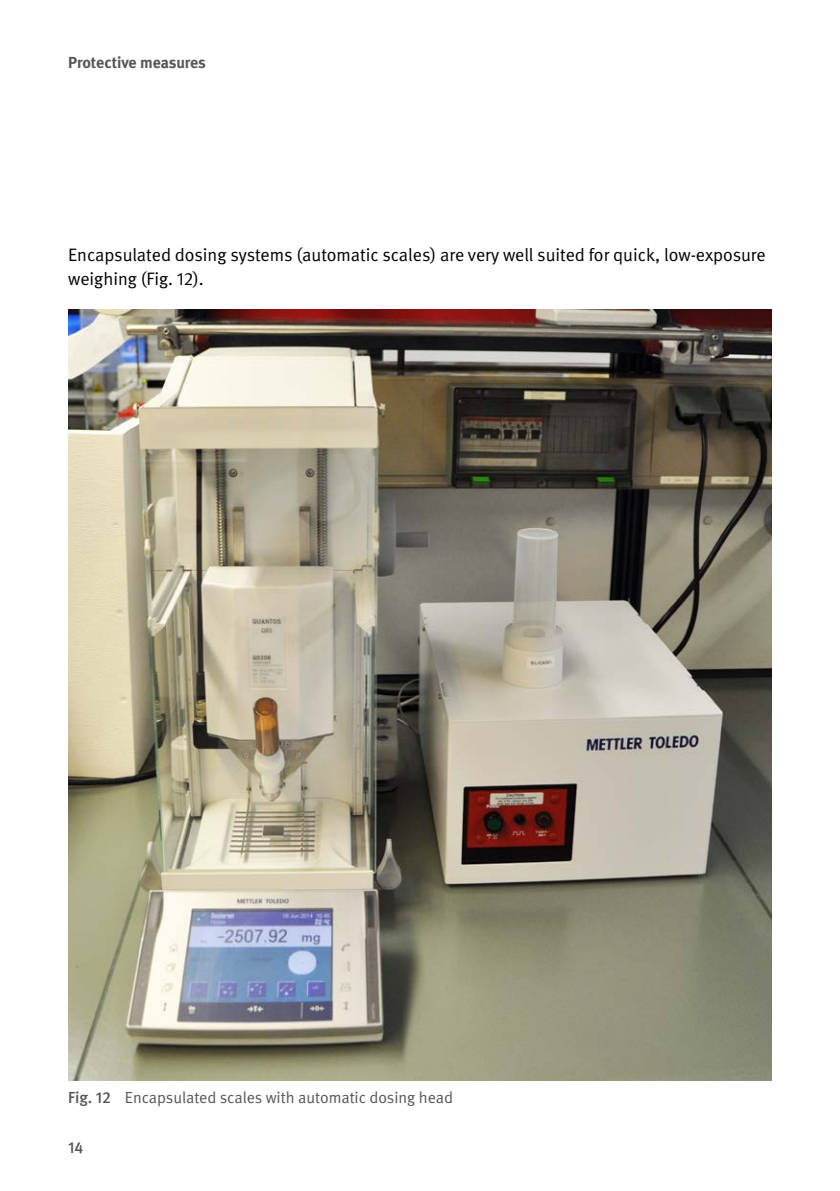
<style>
.page{position:relative;width:840px;height:1191px;background:#fff}
.page>*{position:absolute;margin:0;border:0;box-sizing:border-box;transform-origin:0 0}
.t1{font:18px/24.2px "DGUV Meta";color:#000}
.t2{font:16px "DGUV Meta";color:#565656}
.t3{font:700 16px "DGUV Meta";letter-spacing:-.005em;color:#565656}
.t4{font:500 16px "DGUV Meta";color:#565656}
.s1{font-weight:500}
</style>
<div class="page">
<img style="left:68px;top:309px;width:703px;height:771px">
<p class="t3" style="left:68px;top:53px;width:139px">Protective measures</p>
<p class="t1" style="left:68px;top:243px;width:698px">Encapsulated dosing systems (automatic scales) are very well suited for quick, low-exposure weighing (Fig. 12).</p>
<p class="t2" style="left:68px;top:1087px;width:386px"><span class="s1">Fig. 12</span> Encapsulated scales with automatic dosing head</p>
<p class="t4" style="left:68px;top:1137px;width:17px">14</p>
</div>
